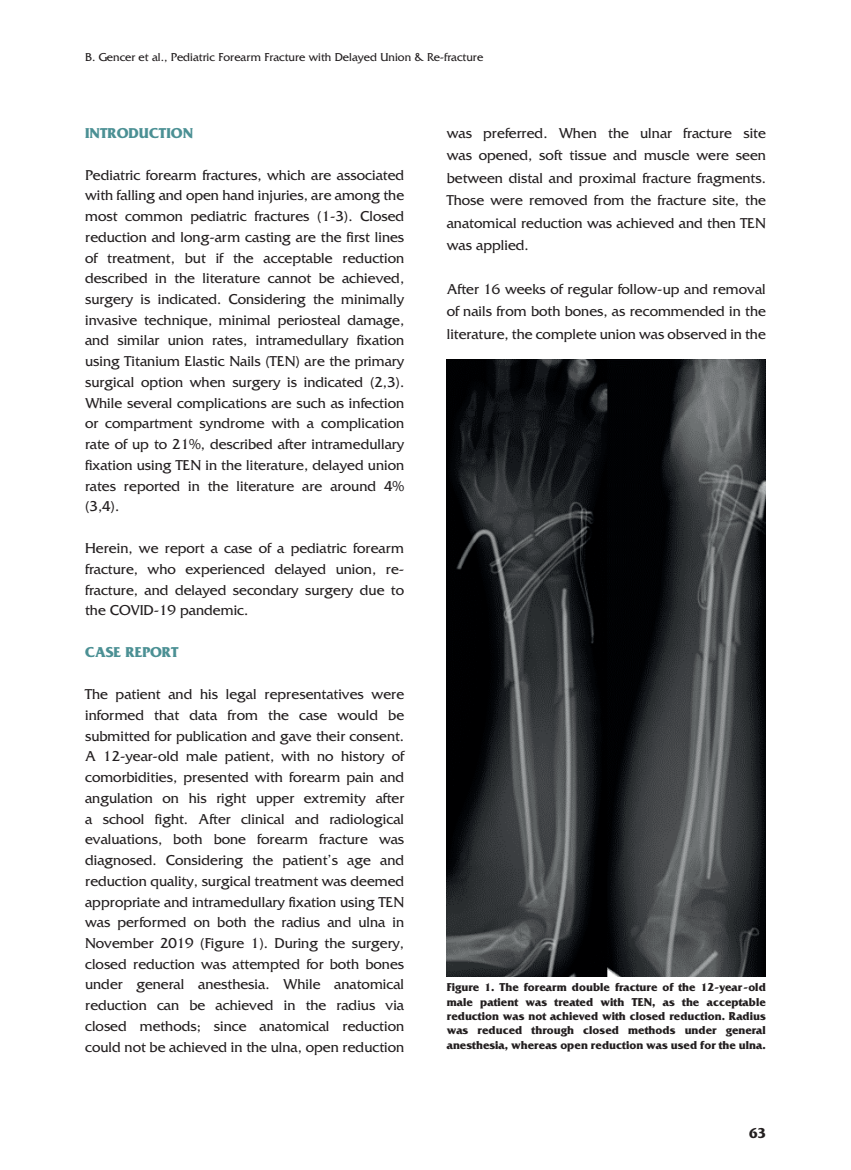
<style>
.page{position:relative;width:851px;height:1170px;background:#fff}
.page>*{position:absolute;margin:0;border:0;box-sizing:border-box;transform-origin:0 0}
.Paragraf{font:15px/20.7px "Friz Quadrata Std";color:#231f20;text-align:justify}
.Başlık_1{font:700 15px "Friz Quadrata Std";color:#4b9094}
.t1{font:700 15px "Friz Quadrata Std";color:#231f20}
.Şekil_Başlık{font:700 12px/14.4px "Friz Quadrata Std";color:#231f20;text-align:justify}
.t2{font:12px "Friz Quadrata Std";color:#231f20}
</style>
<div class="page">
<img style="left:446px;top:359px;width:319px;height:617px">
<p class="t2" style="left:85px;top:51px;width:399px">B. Gencer et al., Pediatric Forearm Fracture with Delayed Union &amp; Re-fracture</p>
<p class="Başlık_1" style="left:85px;top:124px;width:109px">INTRODUCTION</p>
<p class="Paragraf" style="left:85px;top:165px;width:320px">Pediatric forearm fractures, which are associated with falling and open hand injuries, are among the most common pediatric fractures (1-3). Closed reduction and long-arm casting are the first lines of treatment, but if the acceptable reduction described in the literature cannot be achieved, surgery is indicated. Considering the minimally invasive technique, minimal periosteal damage, and similar union rates, intramedullary fixation using Titanium Elastic Nails (TEN) are the primary surgical option when surgery is indicated (2,3).<br>While several complications are such as infection or compartment syndrome with a complication rate of up to 21%, described after intramedullary fixation using TEN in the literature, delayed union rates reported in the literature are around 4% (3,4).</p>
<p class="Paragraf" style="left:85px;top:538px;width:320px">Herein, we report a case of a pediatric forearm fracture, who experienced delayed union, re&shy;fracture, and delayed secondary surgery due to the COVID-19 pandemic.</p>
<p class="Başlık_1" style="left:85px;top:644px;width:95px">CASE REPORT</p>
<p class="Paragraf" style="left:85px;top:684px;width:320px">The patient and his legal representatives were informed that data from the case would be submitted for publication and gave their consent.<br>A 12-year-old male patient, with no history of comorbidities, presented with forearm pain and angulation on his right upper extremity after a school fight. After clinical and radiological evaluations, both bone forearm fracture was diagnosed. Considering the patient’s age and reduction quality, surgical treatment was deemed appropriate and intramedullary fixation using TEN was performed on both the radius and ulna in November 2019 (Figure 1). During the surgery, closed reduction was attempted for both bones under general anesthesia. While anatomical reduction can be achieved in the radius via closed methods; since anatomical reduction could not be achieved in the ulna, open reduction</p>
<p class="Paragraf" style="left:446px;top:122px;width:320px;line-height:22.5px">was preferred. When the ulnar fracture site was opened, soft tissue and muscle were seen between distal and proximal fracture fragments.<br>Those were removed from the fracture site, the anatomical reduction was achieved and then TEN was applied.</p>
<p class="Paragraf" style="left:446px;top:278px;width:320px;line-height:22.5px">After 16 weeks of regular follow-up and removal of nails from both bones, as recommended in the literature, the complete union was observed in the</p>
<p class="Şekil_Başlık" style="left:446px;top:980px;width:320px">Figure 1. The forearm double fracture of the 12-year-old male patient was treated with TEN, as the acceptable reduction was not achieved with closed reduction. Radius was reduced through closed methods under general anesthesia, whereas open reduction was used for the ulna.</p>
<p class="t1" style="left:749px;top:1124px;width:18px">63</p>
</div>
